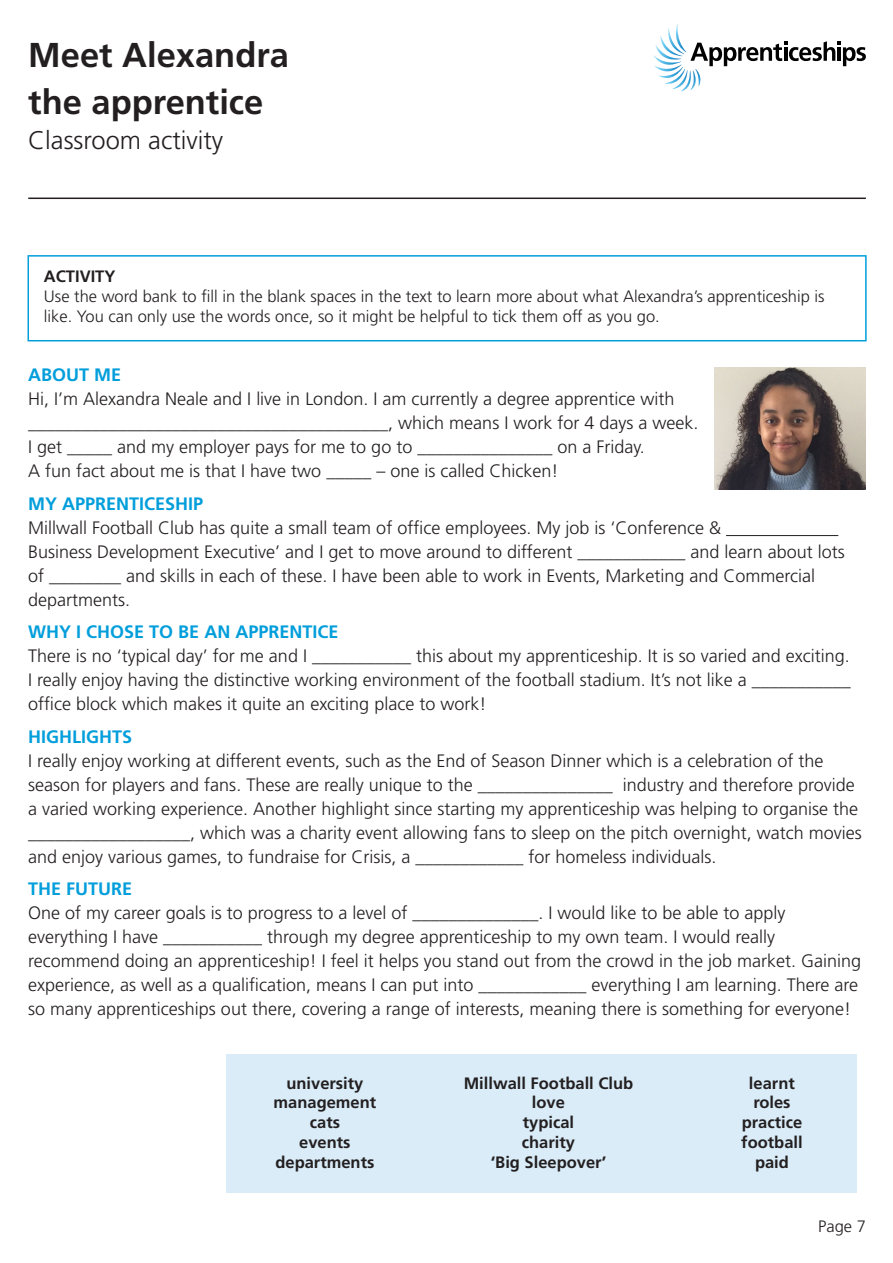
<style>
.page{position:relative;width:893px;height:1263px;background:#fff}
.page>*{position:absolute;margin:0;border:0;box-sizing:border-box;transform-origin:0 0}
.t1{font:700 34.5px/46.8px "Frutiger";color:#231f20}
.t2{font:300 25.5px "Frutiger";color:#231f20}
.t3{font:300 18px/24px "Frutiger";color:#231f20}
.t4{font:700 18px "Frutiger";color:#009edb}
.t5{font:300 16.5px/19.8px "Frutiger";color:#231f20}
.t6{font:700 16.5px/19.8px "Frutiger";color:#231f20;text-align:center}
</style>
<div class="page">
<hr style="left:28px;top:198px;width:838px;height:1px;background:#231f20">
<div style="left:226px;top:1055px;width:631px;height:138px;background:#d9ecf8"></div>
<svg style="left:653px;top:23px;width:213px;height:68px"></svg>
<hr style="left:837px;top:47px;width:4px;height:14px;background:#000001">
<hr style="left:726px;top:535px;width:112px;height:1px;background:#231f20">
<img style="left:715px;top:367px;width:151px;height:123px">
<div style="left:28px;top:255px;width:839px;height:86px;border:2px solid #009edb"></div>
<h1 class="t1" style="left:28px;top:32px;width:262px">Meet Alexandra the apprentice</h1>
<h2 class="t2" style="left:28px;top:126px;width:197px">Classroom activity</h2>
<p class="t6" style="left:44px;top:266px;width:73px">ACTIVITY</p>
<p class="t5" style="left:44px;top:286px;width:782px">Use the word bank to fill in the blank spaces in the text to learn more about what Alexandra’s apprenticeship is like. You can only use the words once, so it might be helpful to tick them off as you go.</p>
<p class="t4" style="left:28px;top:364px;width:95px">ABOUT ME</p>
<p class="t3" style="left:28px;top:387px;width:672px">Hi, I’m Alexandra Neale and I live in London. I am currently a degree apprentice with ________________________________________, which means I work for 4 days a week.<br>I get _____ and my employer pays for me to go to _______________ on a Friday.<br>A fun fact about me is that I have two _____ – one is called Chicken!</p>
<p class="t4" style="left:28px;top:493px;width:89px">MY Apprentices</p>
<p class="t4" style="left:175px;top:493px;width:30px">hip</p>
<p class="t3" style="left:28px;top:515px;width:818px">Millwall Football Club has quite a small team of office employees. My job is ‘Conference &amp;<br>Business Development Executive’ and I get to move around to different ____________ and learn about lots of ________ and skills in each of these. I have been able to work in Events, Marketing and Commercial departments.</p>
<p class="t4" style="left:28px;top:621px;width:312px">WHY I CHOSE TO BE AN APPRENTICE</p>
<p class="t3" style="left:28px;top:644px;width:824px;text-align:justify">There is no ‘typical day’ for me and I ___________ this about my apprenticeship. It is so varied and exciting.<br>I really enjoy having the distinctive working environment of the football stadium. It’s not like a ___________ office block which makes it quite an exciting place to work!</p>
<p class="t4" style="left:28px;top:726px;width:106px">H IGH LIGHTS</p>
<p class="t3" style="left:28px;top:748px;width:835px">I really enjoy working at different events, such as the End of Season Dinner which is a celebration of the season for players and fans. These are really unique to the _______________ industry and therefore provide a varied working experience. Another highlight since starting my apprenticeship was helping to organise the __________________, which was a charity event allowing fans to sleep on the pitch overnight, watch movies and enjoy various games, to fundraise for Crisis, a ____________ for homeless individuals.</p>
<p class="t4" style="left:28px;top:878px;width:106px">TH E FUTURE</p>
<p class="t3" style="left:28px;top:901px;width:834px">One of my career goals is to progress to a level of ______________. I would like to be able to apply everything I have ___________ through my degree apprenticeship to my own team. I would really recommend doing an apprenticeship! I feel it helps you stand out from the crowd in the job market. Gaining experience, as well as a qualification, means I can put into ____________ everything I am learning. There are so many apprenticeships out there, covering a range of interests, meaning there is something for everyone!</p>
<p class="t6" style="left:274px;top:1073px;width:104px">university management cats<br>events departments</p>
<p class="t6" style="left:464px;top:1073px;width:171px">Millwall Football Club love<br>typical<br>charity<br>‘Big Sleepover’</p>
<p class="t6" style="left:741px;top:1073px;width:63px">learnt roles practice football paid</p>
<p class="t5" style="left:818px;top:1217px;width:49px">Page 7</p>
</div>
